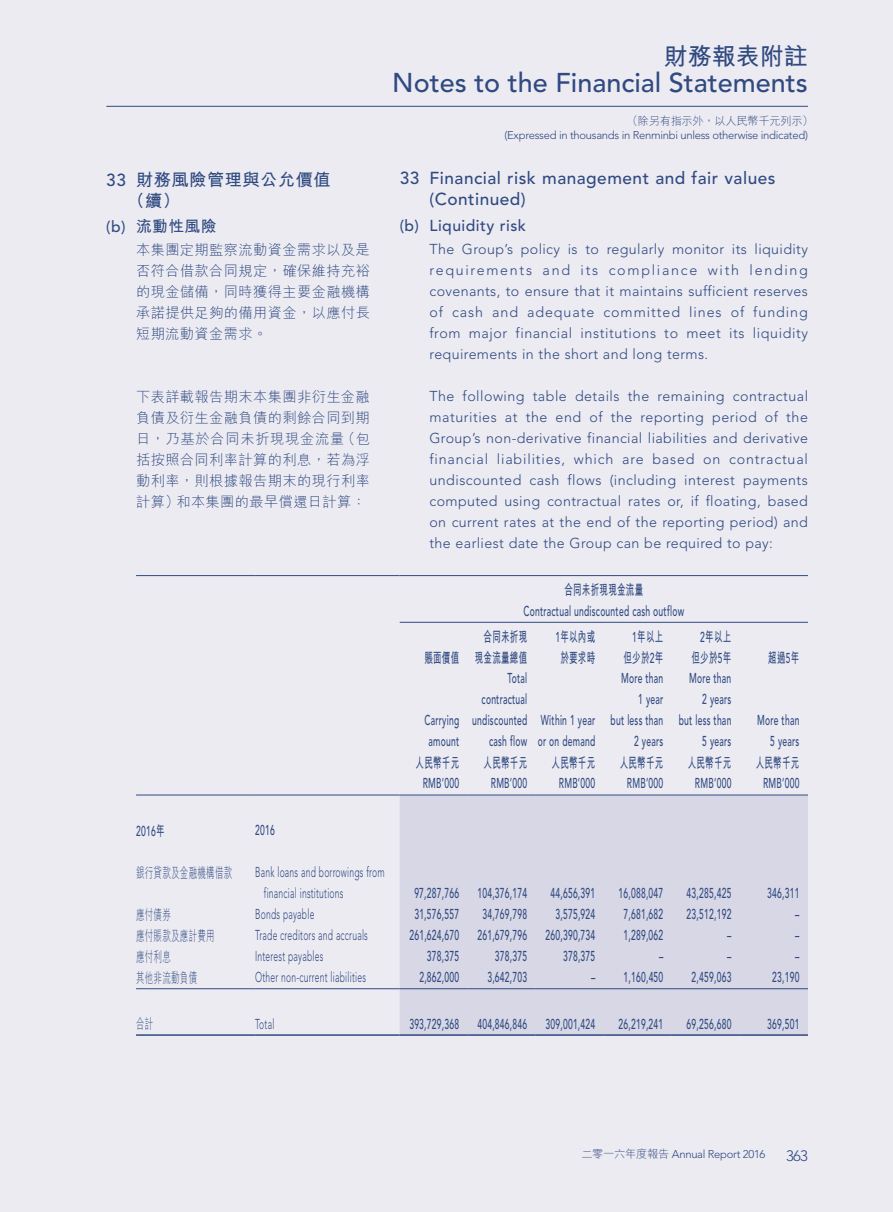
<style>
.page{position:relative;width:893px;height:1212px;background:#ecebf2}
.page>*{position:absolute;margin:0;border:0;box-sizing:border-box;transform-origin:0 0}
.t1{font:500 27px "Avenir LT Std";color:#304a81}
.t2{font:700 24px "M Hei HK";color:#304a81}
.t3{font:500 17.25px/21px "Avenir LT Std";letter-spacing:.03em;color:#304a81}
.t4{font:700 17.25px/21px "M Hei HK";letter-spacing:.03em;color:#304a81}
.t5{font:500 15.75px "Avenir LT Std";letter-spacing:.03em;color:#304a81}
.t6{font:700 15.75px "M Hei HK";letter-spacing:.03em;color:#304a81}
.t7{font:300 15px "Avenir LT Std";color:#304a81}
.t8{font:300 14.25px/21px "Avenir LT Std";letter-spacing:.025em;color:#304a81;text-align:justify}
.t9{font:500 14.25px/21px "Avenir LT Std";letter-spacing:.03em;color:#304a81;text-align:right;scale:.6 1}
.t10{font:300 14.25px/21px "M Hei HK";letter-spacing:.025em;color:#304a81;text-align:justify}
.t11{font:300 14.25px/21px "Avenir LT Std";letter-spacing:.025em;color:#304a81;scale:.6 1}
.t12{font:700 14.25px/21px "M Hei HK";letter-spacing:.03em;color:#304a81;text-align:right;scale:.6 1}
.t13{font:300 14.25px "M Hei HK";letter-spacing:.025em;color:#304a81;scale:.6 1}
.t14{font:300 11.25px "Avenir LT Std";letter-spacing:-.025em;color:#304a81}
.t15{font:300 11.25px "M Hei HK";letter-spacing:-.025em;color:#304a81}
.s1{font-family:"Avenir LT Std";font-weight:500}
.s2{font-family:"M Hei HK";font-weight:700}
.s3{font-family:"M Hei HK"}
</style>
<div class="page">
<hr style="left:106px;top:106px;width:702px;height:1px;background:#304a81">
<div style="left:400px;top:796px;width:408px;height:238px;background:#d7d7e5"></div>
<hr style="left:136px;top:575px;width:119px;height:1px;background:#304a81">
<hr style="left:255px;top:575px;width:145px;height:1px;background:#304a81">
<hr style="left:400px;top:575px;width:408px;height:1px;background:#304a81">
<hr style="left:400px;top:622px;width:408px;height:1px;background:#304a81">
<hr style="left:136px;top:795px;width:119px;height:1px;background:#304a81">
<hr style="left:255px;top:795px;width:145px;height:1px;background:#304a81">
<hr style="left:400px;top:795px;width:68px;height:1px;background:#304a81">
<hr style="left:468px;top:795px;width:68px;height:1px;background:#304a81">
<hr style="left:536px;top:795px;width:68px;height:1px;background:#304a81">
<hr style="left:604px;top:795px;width:68px;height:1px;background:#304a81">
<hr style="left:672px;top:795px;width:68px;height:1px;background:#304a81">
<hr style="left:740px;top:795px;width:68px;height:1px;background:#304a81">
<hr style="left:136px;top:988px;width:119px;height:1px;background:#304a81">
<hr style="left:255px;top:988px;width:145px;height:1px;background:#304a81">
<hr style="left:400px;top:988px;width:68px;height:1px;background:#304a81">
<hr style="left:468px;top:988px;width:68px;height:1px;background:#304a81">
<hr style="left:536px;top:988px;width:68px;height:1px;background:#304a81">
<hr style="left:604px;top:988px;width:68px;height:1px;background:#304a81">
<hr style="left:672px;top:988px;width:68px;height:1px;background:#304a81">
<hr style="left:740px;top:988px;width:68px;height:1px;background:#304a81">
<hr style="left:136px;top:1034px;width:119px;height:2px;background:#304a81">
<hr style="left:255px;top:1034px;width:145px;height:2px;background:#304a81">
<hr style="left:400px;top:1034px;width:68px;height:2px;background:#304a81">
<hr style="left:468px;top:1034px;width:68px;height:2px;background:#304a81">
<hr style="left:536px;top:1034px;width:68px;height:2px;background:#304a81">
<hr style="left:604px;top:1034px;width:68px;height:2px;background:#304a81">
<hr style="left:672px;top:1034px;width:68px;height:2px;background:#304a81">
<hr style="left:740px;top:1034px;width:68px;height:2px;background:#304a81">
<p class="t4" style="left:127px;top:167px;width:205px;text-indent:-21px"><span class="s1">33</span> 財務風險管理與公允價值（續）</p>
<p class="t6" style="left:106px;top:215px;width:112px"><span class="s1">(b)</span> 流動性風險</p>
<p class="t10" style="left:136px;top:239px;width:235px">本集團定期監察流動資金需求以及是否符合借款合同規定，確保維持充裕的現金儲備，同時獲得主要金融機構承諾提供足夠的備用資金，以應付長短期流動資金需求。</p>
<p class="t10" style="left:136px;top:386px;width:235px">下表詳載報告期末本集團非衍生金融負債及衍生金融負債的剩餘合同到期日，乃基於合同未折現現金流量（包括按照合同利率計算的利息，若為浮動利率，則根據報告期末的現行利率計算）和本集團的最早償還日計算：</p>
<h2 class="t2" style="left:664px;top:39px;width:145px">財務報表附註</h2>
<h1 class="t1" style="left:392px;top:67px;width:417px">Notes to the Financial Statements</h1>
<p class="t15" style="left:627px;top:113px;width:188px">（除另有指示外，以人民幣千元列示）</p>
<p class="t14" style="left:505px;top:129px;width:305px">(Expressed in thousands in Renminbi unless otherwise indicated)</p>
<p class="t3" style="left:429px;top:168px;width:348px;text-indent:-30px">33 Financial risk management and fair values (Continued)</p>
<p class="t5" style="left:400px;top:216px;width:128px">(b) Liquidity risk</p>
<p class="t8" style="left:429px;top:238px;width:380px">The Group’s policy is to regularly monitor its liquidity requirements and its compliance with lending covenants, to ensure that it maintains sufficient reserves of cash and adequate committed lines of funding from major financial institutions to meet its liquidity requirements in the short and long terms.</p>
<p class="t8" style="left:429px;top:385px;width:380px">The following table details the remaining contractual maturities at the end of the reporting period of the Group’s non-derivative financial liabilities and derivative financial liabilities, which are based on contractual undiscounted cash flows (including interest payments computed using contractual rates or, if floating, based on current rates at the end of the reporting period) and the earliest date the Group can be required to pay:</p>
<p class="t12" style="left:564px;top:578px;width:133px">合同未折現現金流量</p>
<p class="t9" style="left:524px;top:600px;width:269px">Contractual undiscounted cash outflow</p>
<p class="t12" style="left:424px;top:646px;width:60px">賬面價值</p>
<p class="t12" style="left:475px;top:625px;width:89px">合同未折現現金流量總值</p>
<p class="t12" style="left:555px;top:625px;width:68px;text-align:center"><span class="s1">1</span>年以內或於要求時</p>
<p class="t12" style="left:623px;top:625px;width:68px"><span class="s1">1</span>年以上但少於<span class="s1">2</span>年</p>
<p class="t12" style="left:691px;top:625px;width:68px"><span class="s1">2</span>年以上但少於<span class="s1">5</span>年</p>
<p class="t12" style="left:768px;top:646px;width:53px">超過<span class="s1">5</span>年</p>
<p class="t9" style="left:424px;top:710px;width:59px;text-align:left">Carrying amount</p>
<p class="t9" style="left:472px;top:668px;width:93px">Total contractual undiscounted cash flow</p>
<p class="t9" style="left:538px;top:710px;width:98px;text-align:left">Within 1 year or on demand</p>
<p class="t9" style="left:611px;top:668px;width:89px">More than<br>1 year<br>but less than<br>2 years</p>
<p class="t9" style="left:679px;top:668px;width:89px">More than<br>2 years<br>but less than<br>5 years</p>
<p class="t9" style="left:757px;top:710px;width:72px">More than<br>5 years</p>
<p class="t12" style="left:416px;top:751px;width:74px">人民幣千元</p>
<p class="t12" style="left:484px;top:751px;width:74px">人民幣千元</p>
<p class="t12" style="left:552px;top:751px;width:74px">人民幣千元</p>
<p class="t12" style="left:620px;top:751px;width:74px">人民幣千元</p>
<p class="t12" style="left:688px;top:751px;width:74px">人民幣千元</p>
<p class="t12" style="left:756px;top:751px;width:74px">人民幣千元</p>
<p class="t9" style="left:423px;top:773px;width:62px">RMB’000</p>
<p class="t9" style="left:491px;top:773px;width:62px">RMB’000</p>
<p class="t9" style="left:559px;top:773px;width:62px">RMB’000</p>
<p class="t9" style="left:627px;top:773px;width:62px">RMB’000</p>
<p class="t9" style="left:695px;top:773px;width:62px">RMB’000</p>
<p class="t9" style="left:763px;top:773px;width:62px">RMB’000</p>
<p class="t9" style="left:136px;top:820px;width:49px">2016<span class="s2">年</span></p>
<p class="t9" style="left:255px;top:820px;width:34px">2016</p>
<p class="t13" style="left:136px;top:862px;width:162px">銀行貸款及金融機構借款</p>
<p class="t11" style="left:264px;top:861px;width:203px;text-indent:-9px">Bank loans and borrowings from financial institutions</p>
<p class="t9" style="left:414px;top:883px;width:76px">97,287,766</p>
<p class="t9" style="left:477px;top:883px;width:85px">104,376,174</p>
<p class="t9" style="left:550px;top:883px;width:76px">44,656,391</p>
<p class="t9" style="left:618px;top:883px;width:76px">16,088,047</p>
<p class="t9" style="left:686px;top:883px;width:76px">43,285,425</p>
<p class="t9" style="left:767px;top:883px;width:55px">346,311</p>
<p class="t13" style="left:136px;top:904px;width:60px">應付債券</p>
<p class="t11" style="left:255px;top:903px;width:100px">Bonds payable</p>
<p class="t9" style="left:414px;top:904px;width:76px">31,576,557</p>
<p class="t9" style="left:482px;top:904px;width:76px">34,769,798</p>
<p class="t9" style="left:555px;top:904px;width:68px">3,575,924</p>
<p class="t9" style="left:623px;top:904px;width:68px">7,681,682</p>
<p class="t9" style="left:686px;top:904px;width:76px">23,512,192</p>
<p class="t9" style="left:795px;top:904px;width:9px">–</p>
<p class="t13" style="left:136px;top:925px;width:133px">應付賬款及應計費用</p>
<p class="t11" style="left:255px;top:924px;width:189px">Trade creditors and accruals</p>
<p class="t9" style="left:409px;top:925px;width:85px">261,624,670</p>
<p class="t9" style="left:477px;top:925px;width:85px">261,679,796</p>
<p class="t9" style="left:545px;top:925px;width:85px">260,390,734</p>
<p class="t9" style="left:623px;top:925px;width:68px">1,289,062</p>
<p class="t9" style="left:727px;top:925px;width:9px">–</p>
<p class="t9" style="left:795px;top:925px;width:9px">–</p>
<p class="t13" style="left:136px;top:946px;width:60px">應付利息</p>
<p class="t11" style="left:255px;top:946px;width:115px">Interest payables</p>
<p class="t9" style="left:427px;top:946px;width:55px">378,375</p>
<p class="t9" style="left:495px;top:946px;width:55px">378,375</p>
<p class="t9" style="left:563px;top:946px;width:55px">378,375</p>
<p class="t9" style="left:659px;top:946px;width:9px">–</p>
<p class="t9" style="left:727px;top:946px;width:9px">–</p>
<p class="t9" style="left:795px;top:946px;width:9px">–</p>
<p class="t13" style="left:136px;top:967px;width:103px">其他非流動負債</p>
<p class="t11" style="left:255px;top:967px;width:186px">Other non-current liabilities</p>
<p class="t9" style="left:419px;top:967px;width:68px">2,862,000</p>
<p class="t9" style="left:487px;top:967px;width:68px">3,642,703</p>
<p class="t9" style="left:591px;top:967px;width:122px">– 1,160,450</p>
<p class="t9" style="left:691px;top:967px;width:68px">2,459,063</p>
<p class="t9" style="left:772px;top:967px;width:47px">23,190</p>
<p class="t13" style="left:136px;top:1014px;width:30px">合計</p>
<p class="t11" style="left:255px;top:1013px;width:34px">Total</p>
<p class="t9" style="left:409px;top:1013px;width:85px">393,729,368</p>
<p class="t9" style="left:477px;top:1013px;width:85px">404,846,846</p>
<p class="t9" style="left:545px;top:1013px;width:85px">309,001,424</p>
<p class="t9" style="left:618px;top:1013px;width:76px">26,219,241</p>
<p class="t9" style="left:686px;top:1013px;width:76px">69,256,680</p>
<p class="t9" style="left:767px;top:1013px;width:55px">369,501</p>
<p class="t14" style="left:581px;top:1148px;width:186px"><span class="s3">二零一六年度報告</span> Annual Report 2016</p>
<p class="t7" style="left:786px;top:1147px;width:23px">363</p>
</div>
